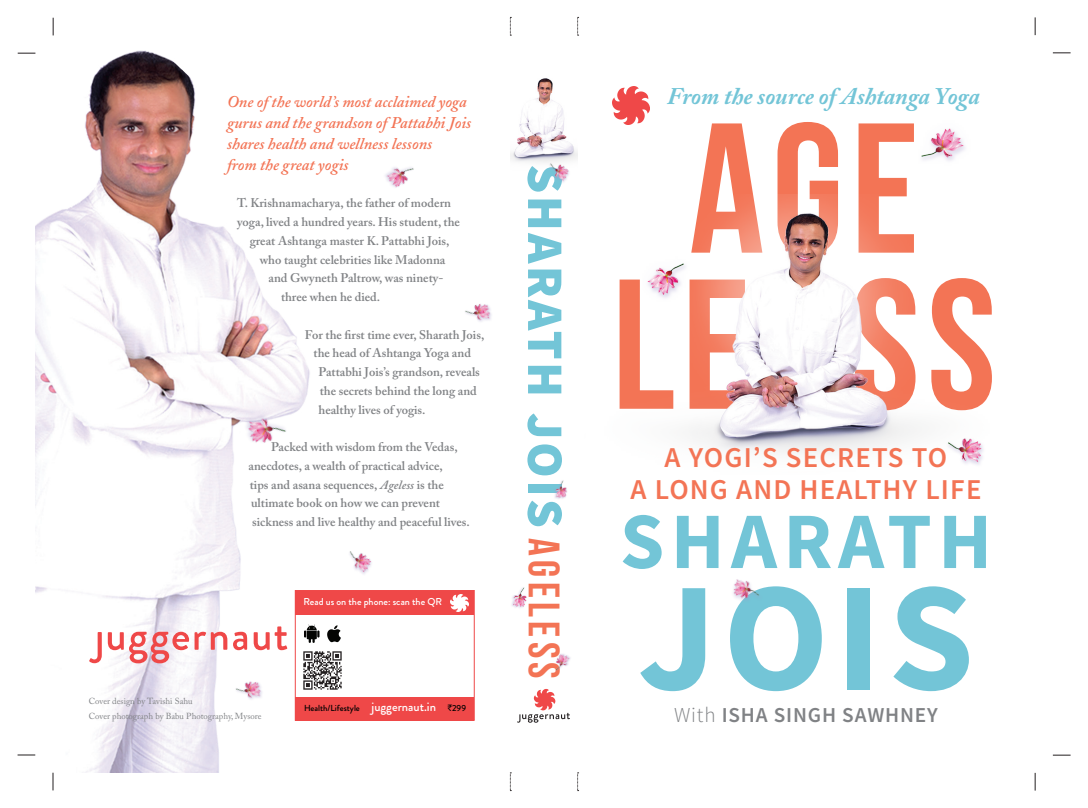
<style>
.page{position:relative;width:1088px;height:808px;background:#fff}
.page>*{position:absolute;margin:0;border:0;box-sizing:border-box;transform-origin:0 0}
.t1{font:700 184.62px "Bebas Neue";letter-spacing:.04em;color:#f37455}
.t2{font:700 155px "Source Sans Pro";color:#73c5d7}
.t3{font:700 80px "Source Sans Pro";letter-spacing:.08em;color:#73c5d7}
.t4{font:900 51.25px "Source Sans Pro";letter-spacing:.05em;color:#73c5d7}
.t5{font:700 43.75px "Bebas Neue";letter-spacing:.1em;color:#f37455}
.t6{font:600 28.75px "Source Sans Pro";letter-spacing:.04em;color:#f37455}
.t7{font:italic 700 23.75px "Adobe Caslon";color:#73c5d7}
.t8{font:600 21.25px "Source Sans Pro";letter-spacing:.04em;color:#808285}
.t9{font:italic 600 16.25px "Adobe Caslon";color:#f37455}
.t10{font:600 12.5px/18.8px "Adobe Caslon Pro";color:#808285}
.t11{font:500 12.5px "Brandon Grotesque";color:#fff}
.t12{font:500 10px "Brandon Grotesque";color:#fff}
.t13{font:8.75px "Adobe Caslon Pro";color:#808285}
.t14{font:500 8.75px "Brandon Grotesque";color:#000}
.s1{font-family:"Adobe Caslon";font-style:italic}
.s2{font-family:"Rupee Foradian";font-weight:400;font-size:8.75px;color:#000}
.s3{font-size:8.75px;color:#000}
.s4{font-weight:300}
</style>
<div class="page">
<img style="left:35px;top:50px;width:275px;height:722px">
<img style="left:690px;top:325px;width:228px;height:128px">
<img style="left:510px;top:78px;width:54px;height:84px">
<img style="left:617px;top:87px;width:30px;height:7px">
<svg style="left:89px;top:626px;width:198px;height:37px"></svg>
<div style="left:295px;top:591px;width:179px;height:129px;background:#fff"></div>
<div style="left:295px;top:697px;width:179px;height:24px;background:#ef4848"></div>
<div style="left:295px;top:590px;width:180px;height:131px;border:1px solid #ef4848"></div>
<div style="left:295px;top:591px;width:179px;height:23px;background:#ef4848"></div>
<img style="left:451px;top:594px;width:17px;height:17px">
<svg style="left:304px;top:624px;width:15px;height:19px"></svg>
<svg style="left:327px;top:625px;width:14px;height:17px"></svg>
<img style="left:303px;top:651px;width:39px;height:39px">
<svg style="left:517px;top:689px;width:53px;height:34px"></svg>
<img style="left:612px;top:94px;width:353px;height:231px">
<img style="left:948px;top:438px;width:35px;height:27px">
<img style="left:528px;top:131px;width:50px;height:51px">
<img style="left:385px;top:167px;width:29px;height:21px">
<img style="left:231px;top:382px;width:79px;height:110px">
<img style="left:349px;top:551px;width:23px;height:23px">
<img style="left:465px;top:304px;width:27px;height:18px">
<img style="left:210px;top:648px;width:61px;height:73px">
<img style="left:554px;top:480px;width:13px;height:19px">
<img style="left:733px;top:579px;width:27px;height:22px">
<img style="left:512px;top:587px;width:15px;height:21px">
<img style="left:556px;top:654px;width:15px;height:17px">
<svg style="left:18px;top:53px;width:17px;height:1px"></svg>
<svg style="left:53px;top:18px;width:1px;height:17px"></svg>
<svg style="left:1035px;top:17px;width:1px;height:18px"></svg>
<svg style="left:1053px;top:53px;width:17px;height:1px"></svg>
<svg style="left:1053px;top:755px;width:17px;height:1px"></svg>
<svg style="left:1035px;top:773px;width:1px;height:17px"></svg>
<svg style="left:53px;top:773px;width:1px;height:17px"></svg>
<svg style="left:18px;top:755px;width:17px;height:1px"></svg>
<svg style="left:510px;top:772px;width:1px;height:19px"></svg>
<svg style="left:577px;top:772px;width:2px;height:19px"></svg>
<svg style="left:510px;top:17px;width:1px;height:19px"></svg>
<svg style="left:577px;top:17px;width:2px;height:19px"></svg>
<p class="t7" style="left:667px;top:82px;width:314px">From the source of Ashtanga Yoga</p>
<p class="t9" style="left:227px;top:92px;width:241px">One of the world’s most acclaimed yoga</p>
<p class="t9" style="left:227px;top:113px;width:246px">gurus and the grandson of Pattabhi Jois</p>
<p class="t9" style="left:227px;top:135px;width:207px">shares health and wellness lessons</p>
<p class="t9" style="left:227px;top:156px;width:123px">from the great yogis</p>
<p class="t1" style="left:689px;top:88px;width:231px">AGE</p>
<p class="t1" style="left:612px;top:244px;width:385px">LE SS</p>
<p class="t4" style="left:578px;top:164px;width:365px;rotate:90deg">SHARATH JOIS</p>
<p class="t10" style="left:237px;top:194px;width:215px">T. Krishnamacharya, the father of modern</p>
<p class="t10" style="left:237px;top:212px;width:224px">yoga, lived a hundred years. His student, the</p>
<p class="t10" style="left:250px;top:231px;width:201px">great Ashtanga master K. Pattabhi Jois,</p>
<p class="t10" style="left:260px;top:250px;width:187px">who taught celebrities like Madonna</p>
<p class="t10" style="left:268px;top:269px;width:176px">and Gwyneth Paltrow, was ninety-</p>
<p class="t10" style="left:281px;top:287px;width:101px">three when he died.</p>
<p class="t10" style="left:305px;top:325px;width:181px">For the first time ever, Sharath Jois,</p>
<p class="t10" style="left:313px;top:344px;width:159px">the head of Ashtanga Yoga and</p>
<p class="t10" style="left:318px;top:362px;width:163px">Pattabhi Jois’s grandson, reveals</p>
<p class="t10" style="left:320px;top:381px;width:159px">the secrets behind the long and</p>
<p class="t10" style="left:318px;top:400px;width:109px">healthy lives of yogis.</p>
<p class="t10" style="left:248px;top:437px;width:211px;text-indent:22px">Packed with wisdom from the Vedas, anecdotes, a wealth of practical advice,</p>
<p class="t10" style="left:250px;top:475px;width:196px">tips and asana sequences, <span class="s1">Ageless</span> is the</p>
<p class="t10" style="left:251px;top:494px;width:191px">ultimate book on how we can prevent</p>
<p class="t10" style="left:252px;top:512px;width:219px">sickness and live healthy and peaceful lives.</p>
<p class="t3" style="left:620px;top:490px;width:374px">SHARATH</p>
<p class="t2" style="left:638px;top:538px;width:338px">JOIS</p>
<p class="t6" style="left:665px;top:439px;width:284px">A YOGI’S SECRETS TO</p>
<p class="t6" style="left:630px;top:471px;width:353px">A LONG AND HEALTHY LIFE</p>
<p class="t5" style="left:568px;top:538px;width:142px;rotate:90deg">AGELESS</p>
<p class="t12" style="left:304px;top:595px;width:140px">Read us on the phone: scan the QR</p>
<p class="t13" style="left:89px;top:696px;width:105px">Cover design by Tavishi Sahu</p>
<p class="t13" style="left:89px;top:711px;width:174px">Cover photograph by Babu Photography, Mysore</p>
<p class="t14" style="left:304px;top:702px;width:57px">Health/Lifestyle</p>
<p class="t11" style="left:372px;top:698px;width:96px">juggernaut.in <span class="s2">`</span><span class="s3">299</span></p>
<p class="t8" style="left:674px;top:702px;width:265px"><span class="s4">With</span> ISHA SINGH SAWHNEY</p>
</div>
